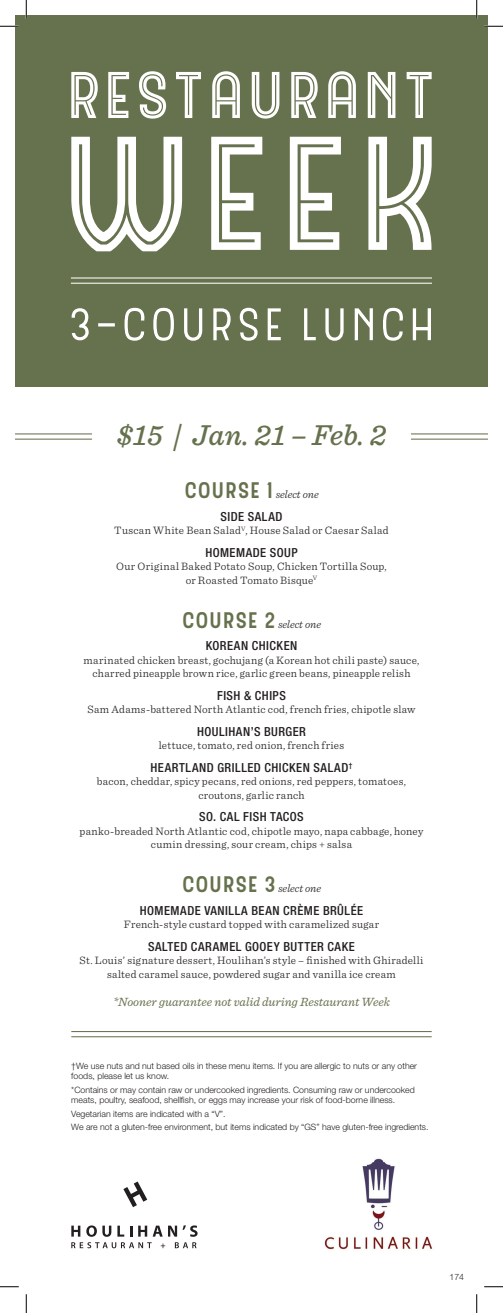
<style>
.page{position:relative;width:503px;height:1313px;background:#fff}
.page>*{position:absolute;margin:0;border:0;box-sizing:border-box;transform-origin:0 0}
.t1{font:italic 500 30px "Sentinel";letter-spacing:-.005em;color:#66714d}
.t2{font:500 condensed 12.5px "Helvetica Neue LT Std";letter-spacing:.04em;color:#231f20}
.t3{font:italic 12.5px "Sentinel";color:#66714d}
.t4{font:300 11.25px/13.5px "Sentinel";letter-spacing:.025em;color:#231f20;text-align:center}
.t5{font:italic 300 11.25px "Sentinel";color:#231f20}
.t6{font:300 8.75px/10.5px "Helvetica Neue LT Std";color:#231f20}
.s1{font-family:"Hipton Sans";font-weight:400;font-style:normal;font-size:22.5px;color:#66714d}
</style>
<div class="page">
<div style="left:15px;top:15px;width:473px;height:371px;background:#66714d"></div>
<svg style="left:71px;top:308px;width:18px;height:33px"></svg>
<div style="left:98px;top:323px;width:17px;height:3px;border:2px solid #fff"></div>
<svg style="left:124px;top:307px;width:21px;height:34px"></svg>
<svg style="left:153px;top:307px;width:21px;height:34px"></svg>
<svg style="left:184px;top:308px;width:19px;height:33px"></svg>
<svg style="left:213px;top:308px;width:18px;height:33px"></svg>
<svg style="left:239px;top:307px;width:19px;height:34px"></svg>
<svg style="left:267px;top:308px;width:14px;height:33px"></svg>
<svg style="left:304px;top:308px;width:12px;height:33px"></svg>
<svg style="left:325px;top:308px;width:19px;height:33px"></svg>
<svg style="left:354px;top:308px;width:19px;height:33px"></svg>
<svg style="left:383px;top:307px;width:20px;height:34px"></svg>
<svg style="left:412px;top:308px;width:19px;height:33px"></svg>
<svg style="left:71px;top:137px;width:360px;height:114px"></svg>
<svg style="left:71px;top:71px;width:360px;height:48px"></svg>
<hr style="left:71px;top:277px;width:361px;height:1px;background:#fff">
<hr style="left:71px;top:283px;width:361px;height:1px;background:#fff">
<hr style="left:15px;top:433px;width:77px;height:1px;background:#66714d">
<hr style="left:15px;top:438px;width:77px;height:1px;background:#66714d">
<hr style="left:411px;top:433px;width:77px;height:1px;background:#66714d">
<hr style="left:411px;top:438px;width:77px;height:1px;background:#66714d">
<hr style="left:71px;top:1031px;width:360px;height:1px;background:#66714d">
<hr style="left:71px;top:1036px;width:360px;height:1px;background:#66714d">
<img style="left:324px;top:1158px;width:109px;height:92px">
<svg style="left:71px;top:1225px;width:9px;height:11px"></svg>
<svg style="left:86px;top:1225px;width:25px;height:11px"></svg>
<svg style="left:117px;top:1225px;width:7px;height:11px"></svg>
<svg style="left:130px;top:1226px;width:2px;height:10px"></svg>
<svg style="left:138px;top:1225px;width:59px;height:11px"></svg>
<svg style="left:71px;top:1242px;width:81px;height:6px"></svg>
<svg style="left:161px;top:1243px;width:4px;height:5px"></svg>
<svg style="left:175px;top:1242px;width:21px;height:6px"></svg>
<svg style="left:123px;top:1181px;width:24px;height:26px"></svg>
<svg style="left:0;top:25px;width:19px;height:2px"></svg>
<svg style="left:484px;top:25px;width:18px;height:2px"></svg>
<svg style="left:0;top:1286px;width:19px;height:1px"></svg>
<svg style="left:484px;top:1286px;width:18px;height:1px"></svg>
<svg style="left:25px;top:0;width:2px;height:19px"></svg>
<svg style="left:25px;top:1294px;width:2px;height:18px"></svg>
<svg style="left:476px;top:0;width:1px;height:19px"></svg>
<svg style="left:476px;top:1294px;width:1px;height:18px"></svg>
<h1 class="t1" style="left:116px;top:412px;width:271px">$15 | Jan. 21 – Feb. 2</h1>
<p class="t5" style="left:184px;top:486px;width:136px"><span class="s1">COURSE 1</span> select one</p>
<p class="t2" style="left:220px;top:509px;width:63px">SIDE SALAD</p>
<p class="t4" style="left:114px;top:523px;width:276px">Tuscan White Bean Salad<sup>V</sup>, House Salad or Caesar Salad</p>
<p class="t2" style="left:205px;top:545px;width:94px">HOMEMADE SOUP</p>
<p class="t4" style="left:116px;top:559px;width:272px">Our Original Baked Potato Soup, Chicken Tortilla Soup, or Roasted Tomato Bisque<sup>V</sup></p>
<p class="t5" style="left:182px;top:616px;width:141px"><span class="s1">COURSE 2</span> select one</p>
<p class="t2" style="left:206px;top:638px;width:93px">KOREAN CHICKEN</p>
<p class="t4" style="left:83px;top:652px;width:337px">marinated chicken breast, gochujang (a Korean hot chili paste) sauce, charred pineapple brown rice, garlic green beans, pineapple relish</p>
<p class="t2" style="left:217px;top:688px;width:70px">FISH &amp; CHIPS</p>
<p class="t4" style="left:87px;top:702px;width:329px">Sam Adams-battered North Atlantic cod, french fries, chipotle slaw</p>
<p class="t2" style="left:197px;top:724px;width:110px">HOULIHAN’S BURGER</p>
<p class="t4" style="left:159px;top:738px;width:187px">lettuce, tomato, red onion, french fries</p>
<p class="t2" style="left:150px;top:760px;width:203px">HEARTLAND GRILLED CHICKEN SALAD<sup>†</sup></p>
<p class="t4" style="left:97px;top:774px;width:310px">bacon, cheddar, spicy pecans, red onions, red peppers, tomatoes, croutons, garlic ranch</p>
<p class="t2" style="left:199px;top:809px;width:106px">SO. CAL FISH TACOS</p>
<p class="t4" style="left:80px;top:823px;width:345px">panko-breaded North Atlantic cod, chipotle mayo, napa cabbage, honey cumin dressing, sour cream, chips + salsa</p>
<p class="t5" style="left:182px;top:880px;width:141px"><span class="s1">COURSE 3</span> select one</p>
<p class="t2" style="left:140px;top:902px;width:225px">HOMEMADE VANILLA BEAN CRÈME BRÛLÉE</p>
<p class="t4" style="left:124px;top:917px;width:257px">French-style custard topped with caramelized sugar</p>
<p class="t2" style="left:148px;top:938px;width:208px">SALTED CARAMEL GOOEY BUTTER CAKE</p>
<p class="t4" style="left:79px;top:952px;width:345px">St. Louis’ signature dessert, Houlihan’s style – finished with Ghiradelli salted caramel sauce, powdered sugar and vanilla ice cream</p>
<p class="t3" style="left:113px;top:992px;width:278px">*Nooner guarantee not valid during Restaurant Week</p>
<p class="t6" style="left:71px;top:1060px;width:347px">†We use nuts and nut based oils in these menu items. If you are allergic to nuts or any other foods, please let us know.</p>
<p class="t6" style="left:71px;top:1084px;width:345px">*Contains or may contain raw or undercooked ingredients. Consuming raw or undercooked meats, poultry, seafood, shellfish, or eggs may increase your risk of food-borne illness.</p>
<p class="t6" style="left:71px;top:1106px;width:358px;line-height:13.2px">Vegetarian items are indicated with a “V”.<br>We are not a gluten-free environment, but items indicated by “GS” have gluten-free ingredients.</p>
<p class="t6" style="left:449px;top:1271px;width:16px">174</p>
</div>
